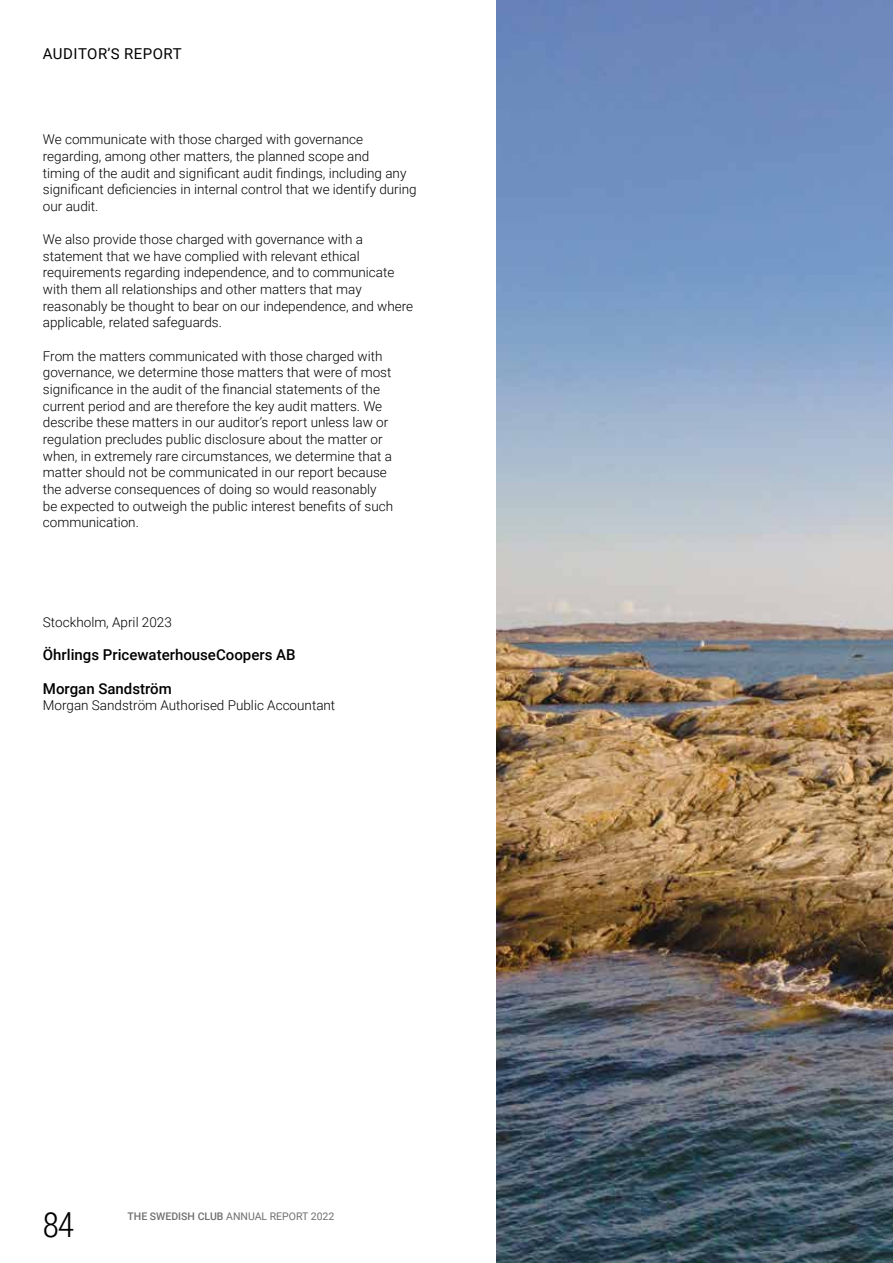
<style>
.page{position:relative;width:893px;height:1263px;background:#fff}
.page>*{position:absolute;margin:0;border:0;box-sizing:border-box;transform-origin:0 0}
.t1{font:300 34.5px "Roboto Condensed";color:#000}
.t2{font:500 15px "Roboto";color:#000}
.t3{font:15px "Roboto";letter-spacing:.035em;color:#000}
.t4{font:300 13.5px/16.6px "Roboto";color:#000}
.t5{font:10.5px "Roboto";color:#706f6f}
.s1{font-weight:500}
</style>
<div class="page">
<img style="left:496px;top:0;width:397px;height:1263px">
<p class="t3" style="left:43px;top:43px;width:140px">AUDITOR’S REPORT</p>
<p class="t4" style="left:43px;top:131px;width:375px">We communicate with those charged with governance regarding, among other matters, the planned scope and<br>timing of the audit and significant audit findings, including any significant deficiencies in internal control that we identify during our audit.</p>
<p class="t4" style="left:43px;top:230px;width:372px">We also provide those charged with governance with a statement that we have complied with relevant ethical requirements regarding independence, and to communicate with them all relationships and other matters that may reasonably be thought to bear on our independence, and where applicable, related safeguards.</p>
<p class="t4" style="left:43px;top:347px;width:352px">From the matters communicated with those charged with governance, we determine those matters that were of most significance in the audit of the financial statements of the current period and are therefore the key audit matters. We describe these matters in our auditor’s report unless law or regulation precludes public disclosure about the matter or when, in extremely rare circumstances, we determine that a matter should not be communicated in our report because the adverse consequences of doing so would reasonably be expected to outweigh the public interest benefits of such communication.</p>
<p class="t4" style="left:43px;top:613px;width:130px">Stockholm, April 2023</p>
<p class="t2" style="left:43px;top:645px;width:254px">Öhrlings PricewaterhouseCoopers AB</p>
<p class="t2" style="left:43px;top:678px;width:130px">Morgan Sandström</p>
<p class="t4" style="left:43px;top:697px;width:294px">Morgan Sandström Authorised Public Accountant</p>
<h1 class="t1" style="left:43px;top:1201px;width:33px">84</h1>
<p class="t5" style="left:128px;top:1209px;width:208px"><span class="s1">THE SWEDISH CLUB</span> ANNUAL REPORT 2022</p>
</div>
